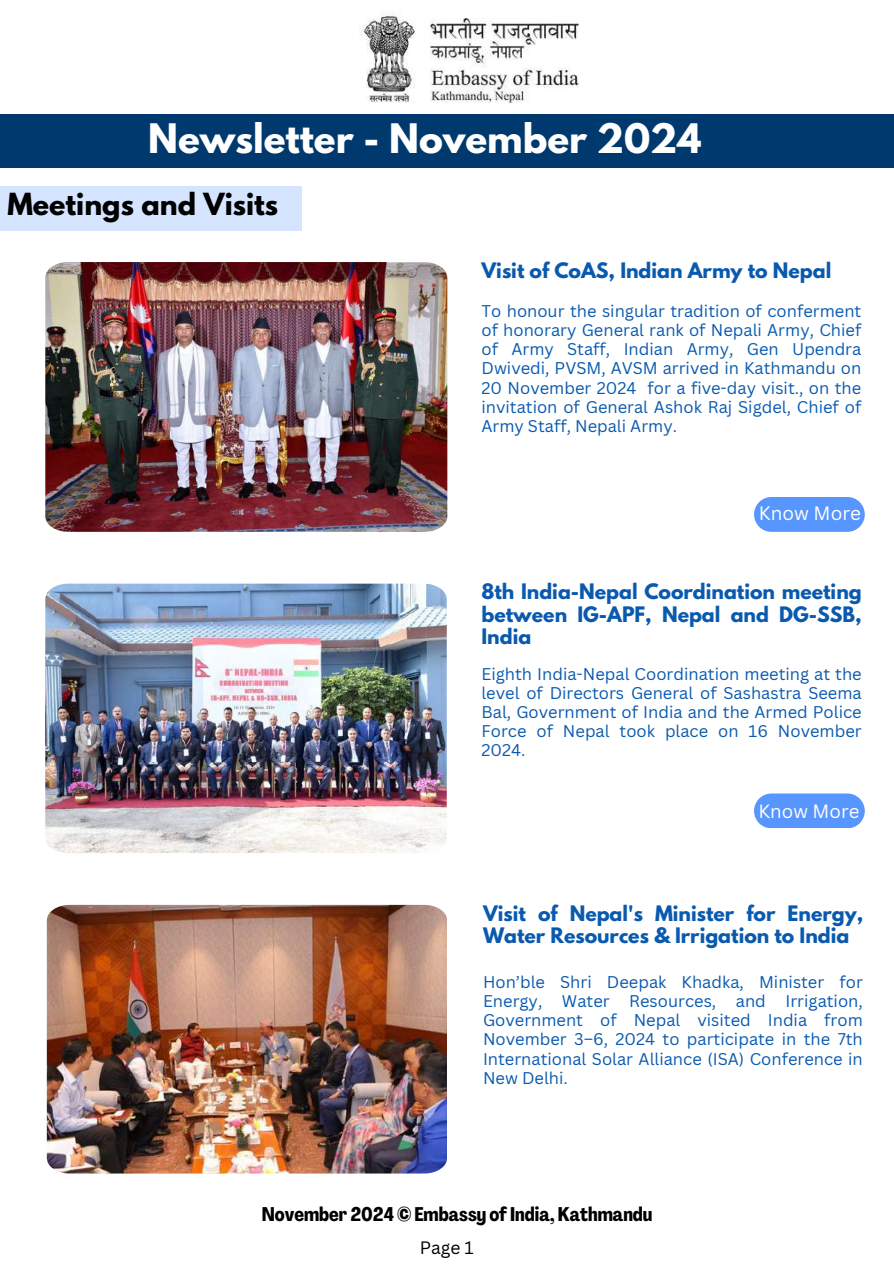
<style>
.page{position:relative;width:894px;height:1264px;background:#fff}
.page>*{position:absolute;margin:0;border:0;box-sizing:border-box;transform-origin:0 0}
.t1{font:700 36px "League Spartan";color:#fff}
.t2{font:700 27px "League Spartan";color:#000}
.t3{font:700 19.5px "Agrandir Tight";color:#000}
.t4{font:700 18.9px/22.5px "League Spartan";color:#095aaf;text-align:justify}
.t5{font:18.9px "Canva Sans";color:#fff}
.t6{font:18.6px "Canva Sans";color:#fff}
.t7{font:17.4px "Canva Sans";color:#000}
.t8{font:16.5px/19.2px "Canva Sans";color:#095aaf;text-align:justify}
</style>
<div class="page">
<img style="left:352px;top:11px;width:238px;height:104px">
<div style="left:0;top:115px;width:893px;height:53px;background:#00396e"></div>
<div style="left:0;top:186px;width:302px;height:45px;background:#d6e5ff"></div>
<img style="left:45px;top:262px;width:402px;height:270px">
<svg style="left:754px;top:497px;width:110px;height:35px;background:#629cff"></svg>
<img style="left:45px;top:583px;width:401px;height:270px">
<svg style="left:754px;top:793px;width:110px;height:35px;background:#639cff"></svg>
<img style="left:47px;top:904px;width:399px;height:269px">
<h1 class="t1" style="left:148px;top:120px;width:554px">Newsletter - November 2024</h1>
<h2 class="t2" style="left:7px;top:191px;width:272px">Meetings and Visits</h2>
<p class="t4" style="left:481px;top:261px;width:351px">Visit of CoAS, Indian Army to Nepal</p>
<p class="t8" style="left:481px;top:301px;width:381px">To honour the singular tradition of conferment of honorary General rank of Nepali Army, Chief of Army Staff, Indian Army, Gen Upendra Dwivedi, PVSM, AVSM arrived in Kathmandu on 20 November 2024 for a five-day visit., on the invitation of General Ashok Raj Sigdel, Chief of Army Staff, Nepali Army.</p>
<p class="t5" style="left:758px;top:499px;width:104px">Know More</p>
<p class="t4" style="left:481px;top:583px;width:381px">8th India-Nepal Coordination meeting between IG-APF, Nepal and DG-SSB, India</p>
<p class="t8" style="left:481px;top:663px;width:381px">Eighth India-Nepal Coordination meeting at the level of Directors General of Sashastra Seema Bal, Government of India and the Armed Police Force of Nepal took place on 16 November 2024.</p>
<p class="t6" style="left:758px;top:798px;width:102px">Know More</p>
<p class="t4" style="left:483px;top:904px;width:381px">Visit of Nepal's Minister for Energy,<br>Water Resources &amp; Irrigation to India</p>
<p class="t8" style="left:483px;top:972px;width:381px">Hon’ble Shri Deepak Khadka, Minister for Energy, Water Resources, and Irrigation, Government of Nepal visited India from November 3–6, 2024 to participate in the 7th International Solar Alliance (ISA) Conference in New Delhi.</p>
<p class="t3" style="left:262px;top:1206px;width:392px">November 2024 © Embassy of India,Kathmandu</p>
<p class="t7" style="left:419px;top:1234px;width:56px">Page 1</p>
</div>
